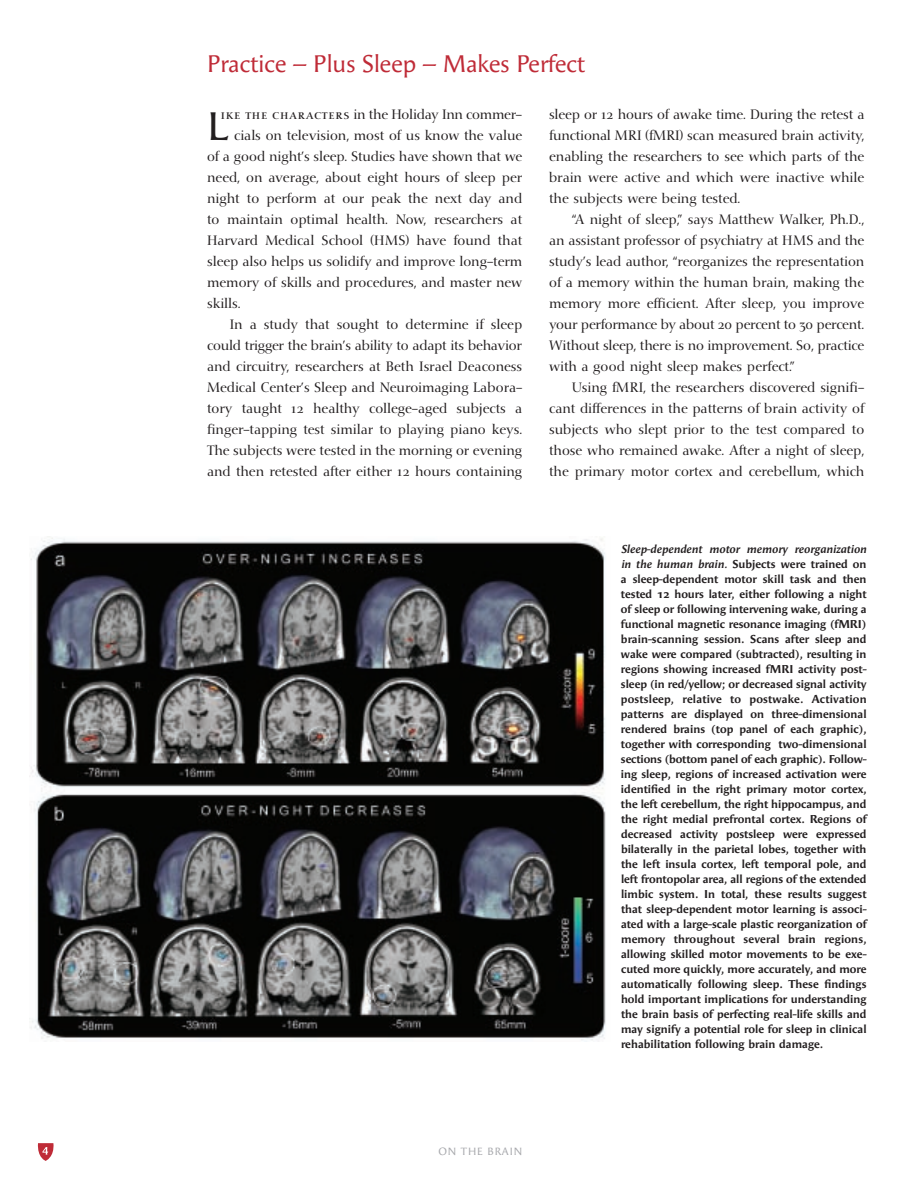
<style>
.page{position:relative;width:918px;height:1188px;background:#fff}
.page>*{position:absolute;margin:0;border:0;box-sizing:border-box;transform-origin:0 0}
.t1{font:39.75px "Angie Sans";color:#231f20;scale:1.05 1}
.t2{font:24px "Angie Sans";color:#bf2b37}
.t3{font:13.5px/21px "Nofret";color:#231f20;text-align:justify}
.t4{font:700 11.4px/15px "Angie Sans";color:#231f20;text-align:justify}
.t5{font:10.5px "Angie Sans";letter-spacing:.085em;color:#a8a9ad}
.s1{font-family:"Nofret Regular SC"}
.s2{font-style:italic}
</style>
<div class="page">
<svg style="left:37px;top:1143px;width:17px;height:18px"></svg>
<img style="left:29px;top:538px;width:577px;height:503px">
<h2 class="t2" style="left:207px;top:50px;width:380px">Practice – Plus Sleep – Makes Perfect</h2>
<p class="t3" style="left:549px;top:105px;width:317px">sleep or <span class="s1">12</span> hours of awake time. During the retest a functional MRI (fMRI) scan measured brain activity, enabling the researchers to see which parts of the brain were active and which were inactive while the subjects were being tested.</p>
<p class="t3" style="left:549px;top:210px;width:317px;text-indent:23px">“A night of sleep,” says Matthew Walker, Ph.D., an assistant professor of psychiatry at HMS and the study’s lead author, “reorganizes the representation of a memory within the human brain, making the memory more efficient. After sleep, you improve your performance by about <span class="s1">20</span> percent to <span class="s1">30</span> percent.<br>Without sleep, there is no improvement. So, practice with a good night sleep makes perfect.”</p>
<p class="t3" style="left:549px;top:378px;width:317px;text-indent:22px">Using fMRI, the researchers discovered signifi&shy;cant differences in the patterns of brain activity of subjects who slept prior to the test compared to those who remained awake. After a night of sleep, the primary motor cortex and cerebellum, which</p>
<p class="t3" style="left:221px;top:105px;width:303px"><span class="s1">ike the characters</span> in the Holiday Inn commer-</p>
<p class="t3" style="left:234px;top:126px;width:290px">cials on television, most of us know the value</p>
<p class="t3" style="left:207px;top:147px;width:317px">of a good night’s sleep. Studies have shown that we</p>
<p class="t3" style="left:207px;top:168px;width:317px">need, on average, about eight hours of sleep per</p>
<p class="t3" style="left:207px;top:189px;width:317px">night to perform at our peak the next day and</p>
<p class="t3" style="left:207px;top:210px;width:317px">to maintain optimal health. Now, researchers at</p>
<p class="t3" style="left:207px;top:231px;width:317px">Harvard Medical School (HMS) have found that</p>
<p class="t3" style="left:207px;top:252px;width:317px">sleep also helps us solidify and improve long-term</p>
<p class="t3" style="left:207px;top:273px;width:317px">memory of skills and procedures, and master new</p>
<p class="t3" style="left:207px;top:294px;width:35px">skills.</p>
<p class="t3" style="left:230px;top:315px;width:294px">In a study that sought to determine if sleep</p>
<p class="t3" style="left:207px;top:336px;width:316px">could trigger the brain’s ability to adapt its behavior</p>
<p class="t3" style="left:207px;top:357px;width:317px">and circuitry, researchers at Beth Israel Deaconess</p>
<p class="t3" style="left:207px;top:378px;width:317px">Medical Center’s Sleep and Neuroimaging Labora-</p>
<p class="t3" style="left:207px;top:399px;width:317px">tory taught <span class="s1">12</span> healthy college-aged subjects a</p>
<p class="t3" style="left:207px;top:420px;width:317px">finger-tapping test similar to playing piano keys.</p>
<p class="t3" style="left:207px;top:441px;width:316px">The subjects were tested in the morning or evening</p>
<p class="t3" style="left:207px;top:462px;width:317px">and then retested after either <span class="s1">12</span> hours containing</p>
<h1 class="t1" style="left:207px;top:103px;width:22px">L</h1>
<p class="t5" style="left:438px;top:1145px;width:85px">ON THE BRAIN</p>
<p class="t4" style="left:621px;top:542px;width:247px"><span class="s2">Sleep-dependent motor memory reorganization in the human brain.</span> Subjects were trained on a sleep-dependent motor skill task and then tested 12 hours later, either following a night of sleep or following intervening wake, during a functional magnetic resonance imaging (fMRI) brain-scanning session. Scans after sleep and wake were compared (subtracted), resulting in regions showing increased fMRI activity post&shy;sleep (in red/yellow; or decreased signal activity postsleep, relative to postwake. Activation patterns are displayed on three-dimensional rendered brains (top panel of each graphic), together with corresponding two-dimensional sections (bottom panel of each graphic). Follow&shy;ing sleep, regions of increased activation were identified in the right primary motor cortex, the left cerebellum, the right hippocampus, and the right medial prefrontal cortex. Regions of decreased activity postsleep were expressed bilaterally in the parietal lobes, together with the left insula cortex, left temporal pole, and left frontopolar area, all regions of the extended limbic system. In total, these results suggest that sleep-dependent motor learning is associ&shy;ated with a large-scale plastic reorganization of memory throughout several brain regions, allowing skilled motor movements to be exe&shy;cuted more quickly, more accurately, and more automatically following sleep. These findings hold important implications for understanding the brain basis of perfecting real-life skills and may signify a potential role for sleep in clinical rehabilitation following brain damage.</p>
</div>
